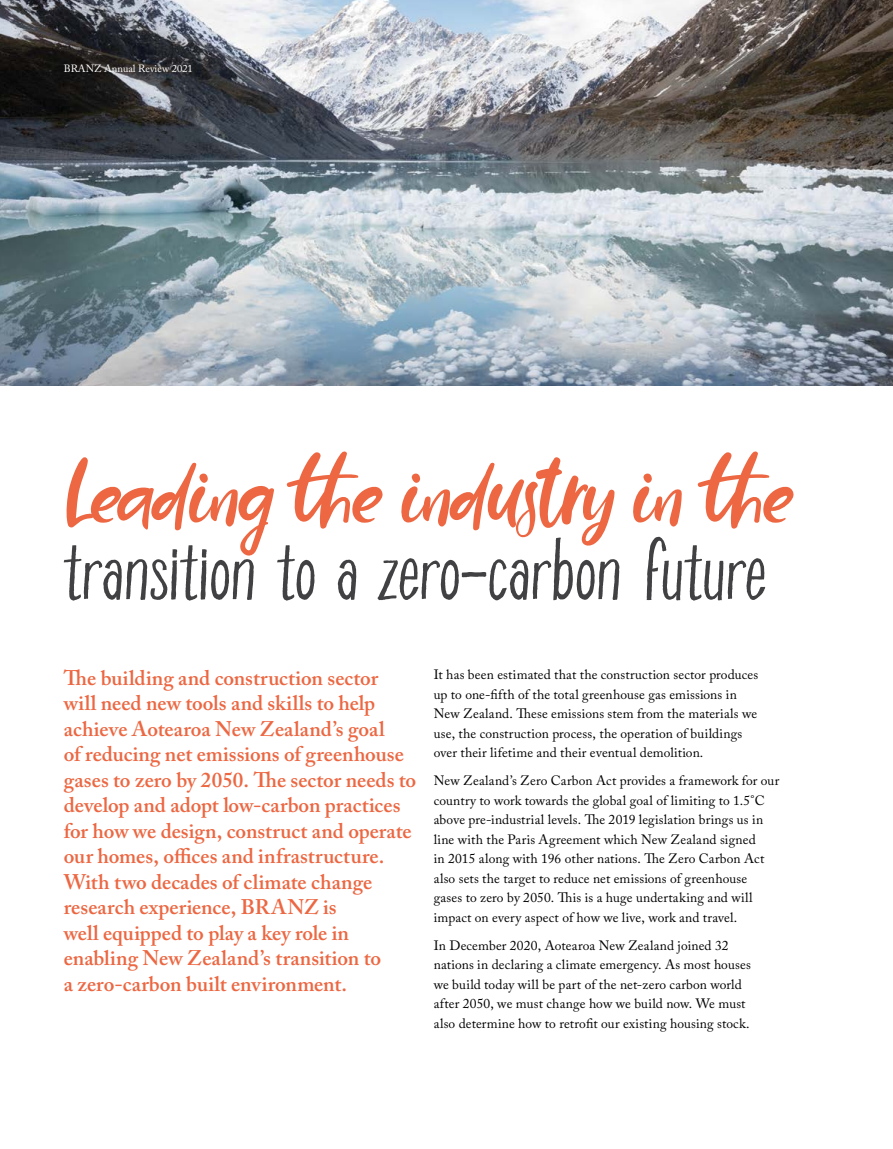
<style>
.page{position:relative;width:893px;height:1149px;background:#fff}
.page>*{position:absolute;margin:0;border:0;box-sizing:border-box;transform-origin:0 0}
.t1{font:85.5px "Breathe Easy";letter-spacing:-.01em;color:#414042}
.t2{font:82.5px "Herbarium";letter-spacing:-.025em;color:#ec6742}
.t3{font:600 21px/25.5px "Adobe Caslon Pro";color:#ec6742}
.t4{font:13.5px/19.5px "Adobe Caslon Pro";letter-spacing:.01em;color:#000}
.t5{font:10.5px "Adobe Caslon Pro";color:#fff}
</style>
<div class="page">
<img style="left:0;top:0;width:893px;height:385px">
<p class="t5" style="left:64px;top:62px;width:131px">BRANZ Annual Review 2021</p>
<h2 class="t2" style="left:64px;top:443px;width:733px">Leading the industry in the</h2>
<h1 class="t1" style="left:64px;top:516px;width:704px">transition to a zero-carbon future</h1>
<p class="t3" style="left:64px;top:664px;width:354px">The building and construction sector<br>will need new tools and skills to help achieve Aotearoa New Zealand’s goal<br>of reducing net emissions of greenhouse gases to zero by 2050. The sector needs to develop and adopt low-carbon practices for how we design, construct and operate our homes, offices and infrastructure.<br>With two decades of climate change research experience, BRANZ is<br>well equipped to play a key role in enabling New Zealand’s transition to<br>a zero-carbon built environment.</p>
<p class="t4" style="left:434px;top:664px;width:326px">It has been estimated that the construction sector produces up to one-fifth of the total greenhouse gas emissions in New Zealand. These emissions stem from the materials we use, the construction process, the operation of buildings over their lifetime and their eventual demolition.</p>
<p class="t4" style="left:434px;top:770px;width:347px">New Zealand’s Zero Carbon Act provides a framework for our country to work towards the global goal of limiting to 1.5°C above pre-industrial levels. The 2019 legislation brings us in line with the Paris Agreement which New Zealand signed<br>in 2015 along with 196 other nations. The Zero Carbon Act also sets the target to reduce net emissions of greenhouse<br>gases to zero by 2050. This is a huge undertaking and will impact on every aspect of how we live, work and travel.</p>
<p class="t4" style="left:434px;top:935px;width:319px">In December 2020, Aotearoa New Zealand joined 32 nations in declaring a climate emergency. As most houses we build today will be part of the net-zero carbon world after 2050, we must change how we build now. We must also determine how to retrofit our existing housing stock.</p>
</div>
